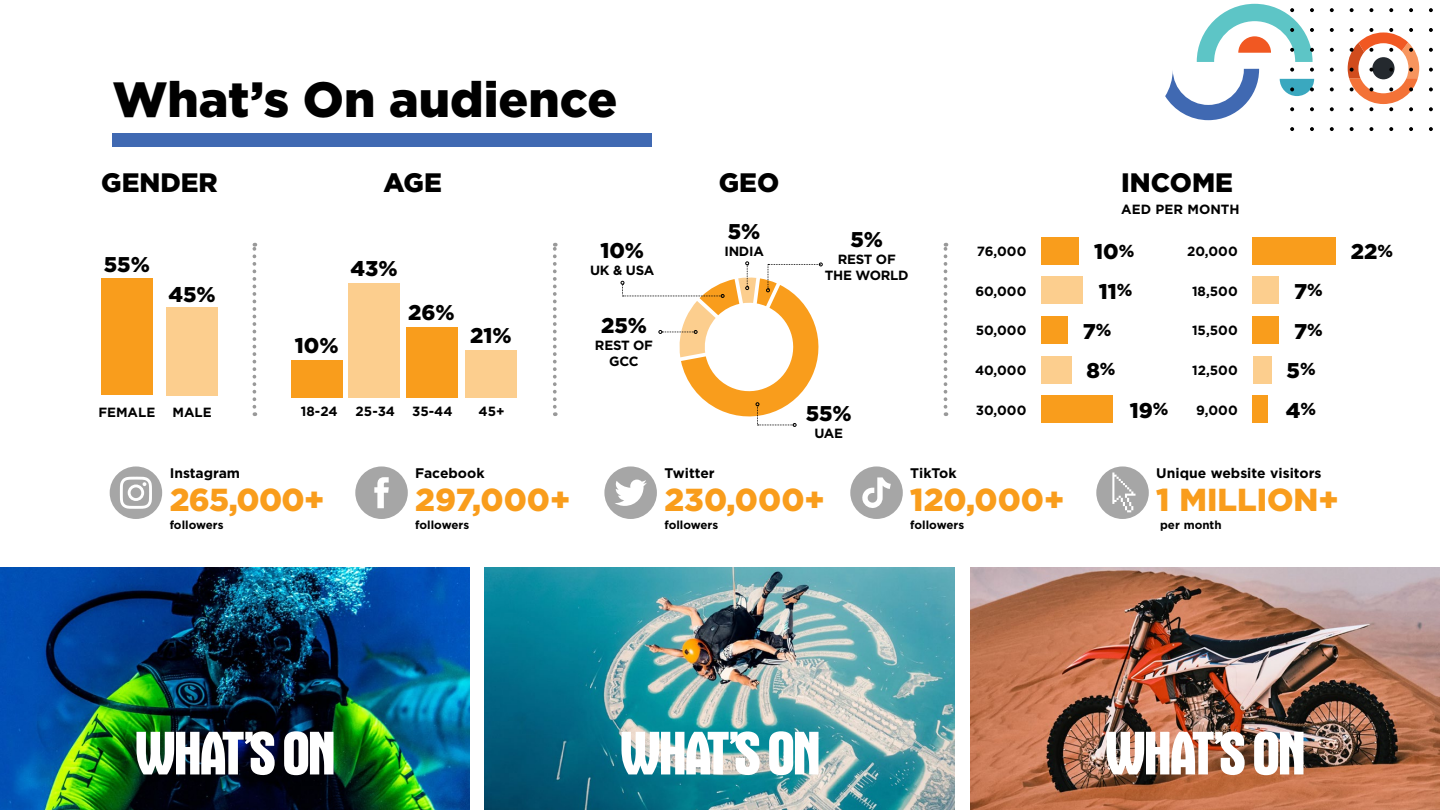
<style>
.page{position:relative;width:1440px;height:810px;background:#fff}
.page>*{position:absolute;margin:0;border:0;box-sizing:border-box;transform-origin:0 0}
.t1{font:900 49.5px "Gotham";color:#000}
.t2{font:900 31.8px "Gotham";color:#f99d1c}
.t3{font:900 26.7px "Gotham";color:#000}
.t4{font:900 21.3px/39.6px "Gotham";color:#000;text-align:center}
.t5{font:700 13.95px "Gotham";color:#000}
.t6{font:700 13.35px "Gotham";color:#000}
.t7{font:700 13.35px/16px "Gotham";letter-spacing:-.02em;color:#000;text-align:center}
.t8{font:700 11.55px "Gotham";color:#000}
.s1{font-size:17.4px}
</style>
<div class="page">
<img style="left:485px;top:567px;width:470px;height:243px">
<img style="left:0;top:567px;width:470px;height:243px">
<img style="left:970px;top:567px;width:470px;height:243px">
<div style="left:101px;top:278px;width:52px;height:117px;background:#f99d1c"></div>
<div style="left:166px;top:307px;width:52px;height:88px;background:#fcce8e"></div>
<div style="left:291px;top:361px;width:51px;height:37px;background:#f99d1c"></div>
<div style="left:348px;top:283px;width:52px;height:115px;background:#fcce8e"></div>
<div style="left:406px;top:328px;width:51px;height:70px;background:#f99d1c"></div>
<div style="left:465px;top:351px;width:52px;height:47px;background:#fcce8e"></div>
<div style="left:1041px;top:237px;width:38px;height:27px;background:#f99d1c"></div>
<div style="left:1041px;top:277px;width:42px;height:27px;background:#fcce8e"></div>
<div style="left:1041px;top:316px;width:27px;height:28px;background:#f99d1c"></div>
<div style="left:1041px;top:356px;width:31px;height:27px;background:#fcce8e"></div>
<div style="left:1041px;top:396px;width:72px;height:27px;background:#f99d1c"></div>
<div style="left:1253px;top:237px;width:83px;height:27px;background:#f99d1c"></div>
<div style="left:1253px;top:277px;width:26px;height:27px;background:#fcce8e"></div>
<div style="left:1253px;top:316px;width:26px;height:28px;background:#f99d1c"></div>
<div style="left:1253px;top:356px;width:19px;height:27px;background:#fcce8e"></div>
<div style="left:1253px;top:396px;width:15px;height:27px;background:#f99d1c"></div>
<svg style="left:355px;top:466px;width:53px;height:53px"></svg>
<svg style="left:604px;top:466px;width:53px;height:53px"></svg>
<svg style="left:110px;top:466px;width:52px;height:53px"></svg>
<svg style="left:1096px;top:466px;width:53px;height:53px"></svg>
<svg style="left:850px;top:466px;width:53px;height:53px"></svg>
<svg style="left:621px;top:261px;width:202px;height:166px"></svg>
<svg style="left:136px;top:731px;width:139px;height:44px"></svg>
<svg style="left:284px;top:731px;width:50px;height:44px"></svg>
<svg style="left:621px;top:731px;width:139px;height:44px"></svg>
<svg style="left:769px;top:731px;width:50px;height:44px"></svg>
<img style="left:1106px;top:731px;width:139px;height:44px">
<svg style="left:1254px;top:731px;width:50px;height:44px"></svg>
<svg style="left:253px;top:243px;width:3px;height:173px"></svg>
<svg style="left:553px;top:243px;width:4px;height:173px"></svg>
<svg style="left:944px;top:243px;width:3px;height:173px"></svg>
<svg style="left:1165px;top:69px;width:94px;height:51px"></svg>
<svg style="left:1330px;top:8px;width:4px;height:4px"></svg>
<svg style="left:1350px;top:8px;width:4px;height:4px"></svg>
<svg style="left:1369px;top:8px;width:4px;height:4px"></svg>
<svg style="left:1389px;top:8px;width:4px;height:4px"></svg>
<svg style="left:1409px;top:8px;width:4px;height:4px"></svg>
<svg style="left:1429px;top:8px;width:4px;height:4px"></svg>
<svg style="left:1330px;top:28px;width:4px;height:4px"></svg>
<svg style="left:1429px;top:28px;width:4px;height:4px"></svg>
<svg style="left:1197px;top:4px;width:117px;height:58px"></svg>
<svg style="left:1330px;top:48px;width:4px;height:4px"></svg>
<svg style="left:1429px;top:48px;width:4px;height:4px"></svg>
<svg style="left:1290px;top:68px;width:4px;height:4px"></svg>
<svg style="left:1310px;top:68px;width:4px;height:4px"></svg>
<svg style="left:1330px;top:68px;width:4px;height:4px"></svg>
<svg style="left:1429px;top:68px;width:4px;height:4px"></svg>
<svg style="left:1280px;top:79px;width:34px;height:17px"></svg>
<svg style="left:1330px;top:87px;width:4px;height:4px"></svg>
<svg style="left:1429px;top:87px;width:4px;height:4px"></svg>
<svg style="left:1290px;top:107px;width:4px;height:4px"></svg>
<svg style="left:1310px;top:107px;width:4px;height:4px"></svg>
<svg style="left:1330px;top:107px;width:4px;height:4px"></svg>
<svg style="left:1348px;top:28px;width:71px;height:83px"></svg>
<svg style="left:1429px;top:107px;width:4px;height:4px"></svg>
<svg style="left:1290px;top:127px;width:4px;height:4px"></svg>
<svg style="left:1310px;top:127px;width:4px;height:4px"></svg>
<svg style="left:1330px;top:127px;width:4px;height:4px"></svg>
<svg style="left:1350px;top:127px;width:4px;height:4px"></svg>
<svg style="left:1369px;top:127px;width:4px;height:4px"></svg>
<svg style="left:1389px;top:127px;width:4px;height:4px"></svg>
<svg style="left:1409px;top:127px;width:4px;height:4px"></svg>
<svg style="left:1429px;top:127px;width:4px;height:4px"></svg>
<div style="left:112px;top:133px;width:540px;height:14px;background:#4069b2"></div>
<h1 class="t1" style="left:112px;top:65px;width:506px">What’s On audience</h1>
<h3 class="t3" style="left:101px;top:164px;width:118px">GENDER</h3>
<h3 class="t3" style="left:384px;top:164px;width:60px">AGE</h3>
<h3 class="t4" style="left:104px;top:244px;width:48px">55%</h3>
<h3 class="t4" style="left:351px;top:248px;width:49px">43%</h3>
<h3 class="t4" style="left:169px;top:274px;width:49px">45%</h3>
<h3 class="t4" style="left:408px;top:293px;width:48px">26%</h3>
<h3 class="t4" style="left:295px;top:326px;width:45px">10%</h3>
<h3 class="t4" style="left:470px;top:316px;width:43px">21%</h3>
<p class="t6" style="left:98px;top:403px;width:58px">FEMALE</p>
<p class="t6" style="left:173px;top:403px;width:41px">MALE</p>
<p class="t6" style="left:301px;top:402px;width:38px">18-24</p>
<p class="t6" style="left:356px;top:402px;width:41px">25-34</p>
<p class="t6" style="left:412px;top:402px;width:42px">35-44</p>
<p class="t6" style="left:479px;top:402px;width:28px">45+</p>
<p class="t5" style="left:170px;top:463px;width:72px">Instagram</p>
<h2 class="t2" style="left:170px;top:477px;width:156px">265,000+</h2>
<p class="t8" style="left:170px;top:517px;width:55px">followers</p>
<p class="t5" style="left:415px;top:463px;width:71px">Facebook</p>
<h2 class="t2" style="left:415px;top:477px;width:157px">297,000+</h2>
<p class="t8" style="left:415px;top:517px;width:55px">followers</p>
<h3 class="t3" style="left:719px;top:164px;width:62px">GEO</h3>
<h3 class="t4" style="left:600px;top:230px;width:45px">10%</h3>
<p class="t6" style="left:590px;top:261px;width:66px">UK &amp; USA</p>
<h3 class="t4" style="left:601px;top:306px;width:47px">25%</h3>
<p class="t7" style="left:595px;top:337px;width:60px">REST OF<br>GCC</p>
<h3 class="t4" style="left:728px;top:212px;width:34px">5%</h3>
<p class="t6" style="left:724px;top:243px;width:41px">INDIA</p>
<h3 class="t4" style="left:850px;top:219px;width:34px">5%</h3>
<p class="t7" style="left:825px;top:251px;width:85px">REST OF<br>THE WORLD</p>
<h3 class="t4" style="left:806px;top:393px;width:48px">55%</h3>
<p class="t6" style="left:814px;top:424px;width:30px">UAE</p>
<p class="t6" style="left:977px;top:242px;width:51px">76,000</p>
<p class="t6" style="left:975px;top:282px;width:53px">60,000</p>
<p class="t6" style="left:976px;top:322px;width:52px">50,000</p>
<p class="t6" style="left:975px;top:361px;width:53px">40,000</p>
<p class="t6" style="left:976px;top:401px;width:52px">30,000</p>
<p class="t5" style="left:664px;top:463px;width:52px">Twitter</p>
<h2 class="t2" style="left:664px;top:477px;width:162px">230,000+</h2>
<p class="t8" style="left:664px;top:517px;width:55px">followers</p>
<p class="t5" style="left:910px;top:463px;width:48px">TikTok</p>
<h2 class="t2" style="left:910px;top:477px;width:156px">120,000+</h2>
<p class="t8" style="left:910px;top:517px;width:55px">followers</p>
<h3 class="t3" style="left:1121px;top:164px;width:113px">INCOME</h3>
<p class="t6" style="left:1121px;top:201px;width:120px">AED PER MONTH</p>
<h3 class="t4" style="left:1094px;top:232px;width:42px">10<span class="s1">%</span></h3>
<h3 class="t4" style="left:1099px;top:271px;width:35px">11<span class="s1">%</span></h3>
<h3 class="t4" style="left:1083px;top:311px;width:30px">7<span class="s1">%</span></h3>
<h3 class="t4" style="left:1086px;top:351px;width:31px">8<span class="s1">%</span></h3>
<h3 class="t4" style="left:1130px;top:390px;width:40px">19<span class="s1">%</span></h3>
<p class="t6" style="left:1187px;top:242px;width:52px">20,000</p>
<p class="t6" style="left:1192px;top:282px;width:47px">18,500</p>
<p class="t6" style="left:1192px;top:322px;width:47px">15,500</p>
<p class="t6" style="left:1192px;top:361px;width:47px">12,500</p>
<p class="t6" style="left:1196px;top:401px;width:43px">9,000</p>
<h3 class="t4" style="left:1286px;top:271px;width:39px">7<span class="s1">%<br></span>7<span class="s1">%<br></span>5<span class="s1">%<br></span>4<span class="s1">%</span></h3>
<h3 class="t4" style="left:1351px;top:232px;width:44px">22<span class="s1">%</span></h3>
<p class="t5" style="left:1156px;top:463px;width:167px">Unique website visitors</p>
<h2 class="t2" style="left:1156px;top:477px;width:184px">1 MILLION+</h2>
<p class="t8" style="left:1160px;top:517px;width:63px">per month</p>
</div>
